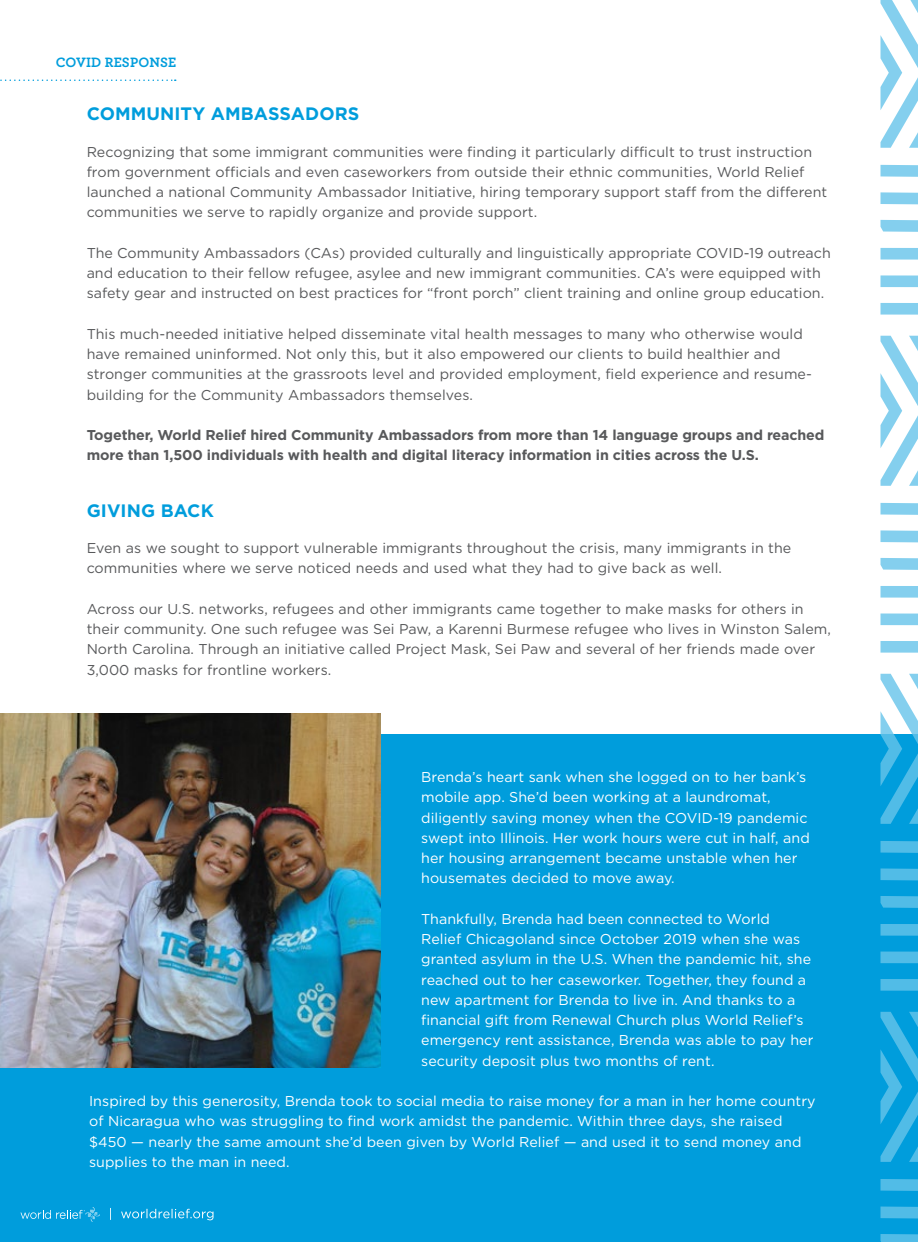
<style>
.page{position:relative;width:918px;height:1242px;background:#fff}
.page>*{position:absolute;margin:0;border:0;box-sizing:border-box;transform-origin:0 0}
.t1{font:700 18px "Gotham";letter-spacing:.005em;color:#009ddc}
.t2{font:14.25px/20.2px "Gotham";letter-spacing:.005em;color:#58595b}
.t3{font:14.25px/20.2px "Gotham";letter-spacing:.005em;color:#fff}
.t4{font:700 14.25px/20.2px "Gotham";letter-spacing:-.01em;color:#58595b}
.t5{font:700 14.25px "Archer";letter-spacing:.01em;color:#009ddc}
</style>
<div class="page">
<div style="left:0;top:734px;width:918px;height:508px;background:#009ddc"></div>
<svg style="left:880px;top:1179px;width:38px;height:63px"></svg>
<svg style="left:880px;top:1012px;width:38px;height:150px"></svg>
<svg style="left:880px;top:841px;width:38px;height:67px"></svg>
<svg style="left:880px;top:952px;width:38px;height:11px"></svg>
<svg style="left:880px;top:979px;width:38px;height:12px"></svg>
<svg style="left:880px;top:924px;width:38px;height:12px"></svg>
<svg style="left:880px;top:674px;width:38px;height:150px"></svg>
<svg style="left:880px;top:502px;width:38px;height:68px"></svg>
<svg style="left:880px;top:614px;width:38px;height:11px"></svg>
<svg style="left:880px;top:641px;width:38px;height:12px"></svg>
<svg style="left:880px;top:586px;width:38px;height:12px"></svg>
<svg style="left:880px;top:164px;width:38px;height:68px"></svg>
<svg style="left:880px;top:275px;width:38px;height:12px"></svg>
<svg style="left:880px;top:303px;width:38px;height:12px"></svg>
<svg style="left:880px;top:248px;width:38px;height:12px"></svg>
<svg style="left:880px;top:0;width:38px;height:148px"></svg>
<svg style="left:880px;top:335px;width:38px;height:151px"></svg>
<img style="left:0;top:714px;width:381px;height:354px">
<svg style="left:0;top:80px;width:176px;height:1px"></svg>
<svg style="left:21px;top:1207px;width:79px;height:15px"></svg>
<svg style="left:110px;top:1208px;width:104px;height:12px"></svg>
<p class="t5" style="left:56px;top:51px;width:122px">COVID RESPONSE</p>
<p class="t1" style="left:87px;top:102px;width:274px">COMMUNITY AMBASSADORS</p>
<p class="t2" style="left:87px;top:141px;width:742px">Recognizing that some immigrant communities were finding it particularly difficult to trust instruction from government officials and even caseworkers from outside their ethnic communities, World Relief launched a national Community Ambassador Initiative, hiring temporary support staff from the different communities we serve to rapidly organize and provide support.</p>
<p class="t2" style="left:87px;top:243px;width:746px">The Community Ambassadors (CAs) provided culturally and linguistically appropriate COVID-19 outreach and education to their fellow refugee, asylee and new immigrant communities. CA’s were equipped with safety gear and instructed on best practices for “front porch” client training and online group education.</p>
<p class="t2" style="left:87px;top:324px;width:727px">This much-needed initiative helped disseminate vital health messages to many who otherwise would have remained uninformed. Not only this, but it also empowered our clients to build healthier and stronger communities at the grassroots level and provided employment, field experience and resume&shy;building for the Community Ambassadors themselves.</p>
<p class="t4" style="left:87px;top:425px;width:739px">Together, World Relief hired Community Ambassadors from more than 14 language groups and reached more than 1,500 individuals with health and digital literacy information in cities across the U.S.</p>
<p class="t1" style="left:87px;top:498px;width:129px">GIVING BACK</p>
<p class="t2" style="left:87px;top:538px;width:706px">Even as we sought to support vulnerable immigrants throughout the crisis, many immigrants in the communities where we serve noticed needs and used what they had to give back as well.</p>
<p class="t2" style="left:87px;top:598px;width:746px">Across our U.S. networks, refugees and other immigrants came together to make masks for others in their community. One such refugee was Sei Paw, a Karenni Burmese refugee who lives in Winston Salem, North Carolina. Through an initiative called Project Mask, Sei Paw and several of her friends made over 3,000 masks for frontline workers.</p>
<p class="t3" style="left:421px;top:767px;width:390px">Brenda’s heart sank when she logged on to her bank’s mobile app. She’d been working at a laundromat, diligently saving money when the COVID-19 pandemic swept into Illinois. Her work hours were cut in half, and her housing arrangement became unstable when her housemates decided to move away.</p>
<p class="t3" style="left:421px;top:908px;width:394px">Thankfully, Brenda had been connected to World Relief Chicagoland since October 2019 when she was granted asylum in the U.S. When the pandemic hit, she reached out to her caseworker. Together, they found a new apartment for Brenda to live in. And thanks to a financial gift from Renewal Church plus World Relief’s emergency rent assistance, Brenda was able to pay her security deposit plus two months of rent.</p>
<p class="t3" style="left:89px;top:1091px;width:728px">Inspired by this generosity, Brenda took to social media to raise money for a man in her home country of Nicaragua who was struggling to find work amidst the pandemic. Within three days, she raised $450 — nearly the same amount she’d been given by World Relief — and used it to send money and supplies to the man in need.</p>
</div>
